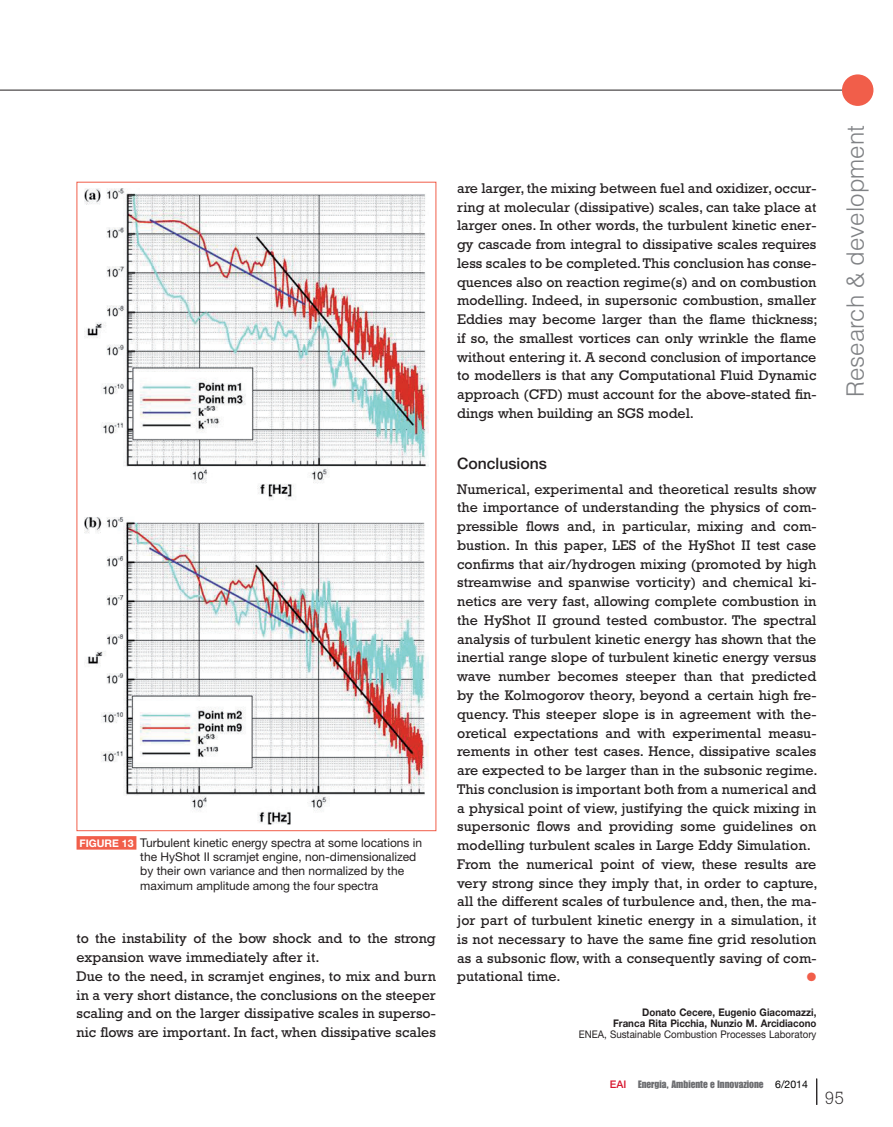
<style>
.page{position:relative;width:893px;height:1127px;background:#fff}
.page>*{position:absolute;margin:0;border:0;box-sizing:border-box;transform-origin:0 0}
.t1{font:300 24px "Helvetica";color:#808285}
.t2{font:300 18px "Rockwell";color:#231f20}
.t3{font:500 15.75px "Helvetica Neue";color:#231f20}
.t4{font:14.25px/18.8px "Rockwell";letter-spacing:.005em;color:#231f20}
.t5{font:12px/14.2px "Helvetica Neue";color:#231f20}
.t6{font:12px "Zapf Dingbats";color:#f15e4a}
.t7{font:700 10.5px/11.2px "Helvetica Neue";color:#231f20;text-align:right;scale:.93 1}
.t8{font:10.5px "Helvetica Neue";color:#231f20;scale:.93 1}
.t9{font:10.5px "Impact";color:#6c6d70}
.s1{font-weight:700;font-size:10.5px;color:#fff}
.s2{font-family:"Helvetica Neue";font-weight:500;color:#d7162e}
.s3{font-family:"Helvetica Neue";color:#000}
</style>
<div class="page">
<hr style="left:0;top:90px;width:863px;height:1px;background:#231f20">
<div style="left:842px;top:74px;width:31px;height:32px;background:#f15e4a;border-radius:50%"></div>
<svg style="left:816px;top:1078px;width:1px;height:27px"></svg>
<img style="left:84px;top:188px;width:344px;height:636px">
<div style="left:77px;top:836px;width:59px;height:13px;background:#f15e4a"></div>
<p class="t5" style="left:140px;top:837px;width:283px;text-indent:-61px"><span class="s1">FIGURE 13</span> Turbulent kinetic energy spectra at some locations in the HyShot II scramjet engine, non-dimensionalized by their own variance and then normalized by the maximum amplitude among the four spectra</p>
<p class="t4" style="left:77px;top:930px;width:361px">to the instability of the bow shock and to the strong expansion wave immediately after it.<br>Due to the need, in scramjet engines, to mix and burn in a very short distance, the conclusions on the steeper scaling and on the larger dissipative scales in superso&shy;nic flows are important. In fact, when dissipative scales</p>
<p class="t4" style="left:457px;top:180px;width:362px;text-align:justify">are larger, the mixing between fuel and oxidizer, occur&shy;ring at molecular (dissipative) scales, can take place at larger ones. In other words, the turbulent kinetic ener&shy;gy cascade from integral to dissipative scales requires less scales to be completed. This conclusion has conse&shy;quences also on reaction regime(s) and on combustion modelling. Indeed, in supersonic combustion, smaller Eddies may become larger than the flame thickness; if so, the smallest vortices can only wrinkle the flame without entering it. A second conclusion of importance to modellers is that any Computational Fluid Dynamic approach (CFD) must account for the above-stated fin&shy;dings when building an SGS model.</p>
<p class="t3" style="left:457px;top:457px;width:91px">Conclusions</p>
<p class="t4" style="left:457px;top:481px;width:362px">Numerical, experimental and theoretical results show the importance of understanding the physics of com&shy;pressible flows and, in particular, mixing and com&shy;bustion. In this paper, LES of the HyShot II test case confirms that air/hydrogen mixing (promoted by high streamwise and spanwise vorticity) and chemical ki&shy;netics are very fast, allowing complete combustion in the HyShot II ground tested combustor. The spectral analysis of turbulent kinetic energy has shown that the inertial range slope of turbulent kinetic energy versus wave number becomes steeper than that predicted by the Kolmogorov theory, beyond a certain high fre&shy;quency. This steeper slope is in agreement with the&shy;oretical expectations and with experimental measu&shy;rements in other test cases. Hence, dissipative scales are expected to be larger than in the subsonic regime.<br>This conclusion is important both from a numerical and a physical point of view, justifying the quick mixing in supersonic flows and providing some guidelines on modelling turbulent scales in Large Eddy Simulation.<br>From the numerical point of view, these results are very strong since they imply that, in order to capture, all the different scales of turbulence and, then, the ma&shy;jor part of turbulent kinetic energy in a simulation, it is not necessary to have the same fine grid resolution as a subsonic flow, with a consequently saving of com&shy;putational time.</p>
<p class="t6" style="left:807px;top:970px;width:11px">●</p>
<p class="t7" style="left:613px;top:1007px;width:220px">Donato Cecere, Eugenio Giacomazzi,<br>Franca Rita Picchia, Nunzio M. Arcidiacono</p>
<p class="t8" style="left:579px;top:1030px;width:257px">ENEA, Sustainable Combustion Processes Laboratory</p>
<h1 class="t1" style="left:846px;top:397px;width:273px;rotate:-90deg">Research &amp; development</h1>
<p class="t9" style="left:610px;top:1080px;width:200px"><span class="s2">EAI</span> Energia, Ambiente e Innovazione <span class="s3">6/2014</span></p>
<p class="t2" style="left:825px;top:1091px;width:21px">95</p>
</div>
